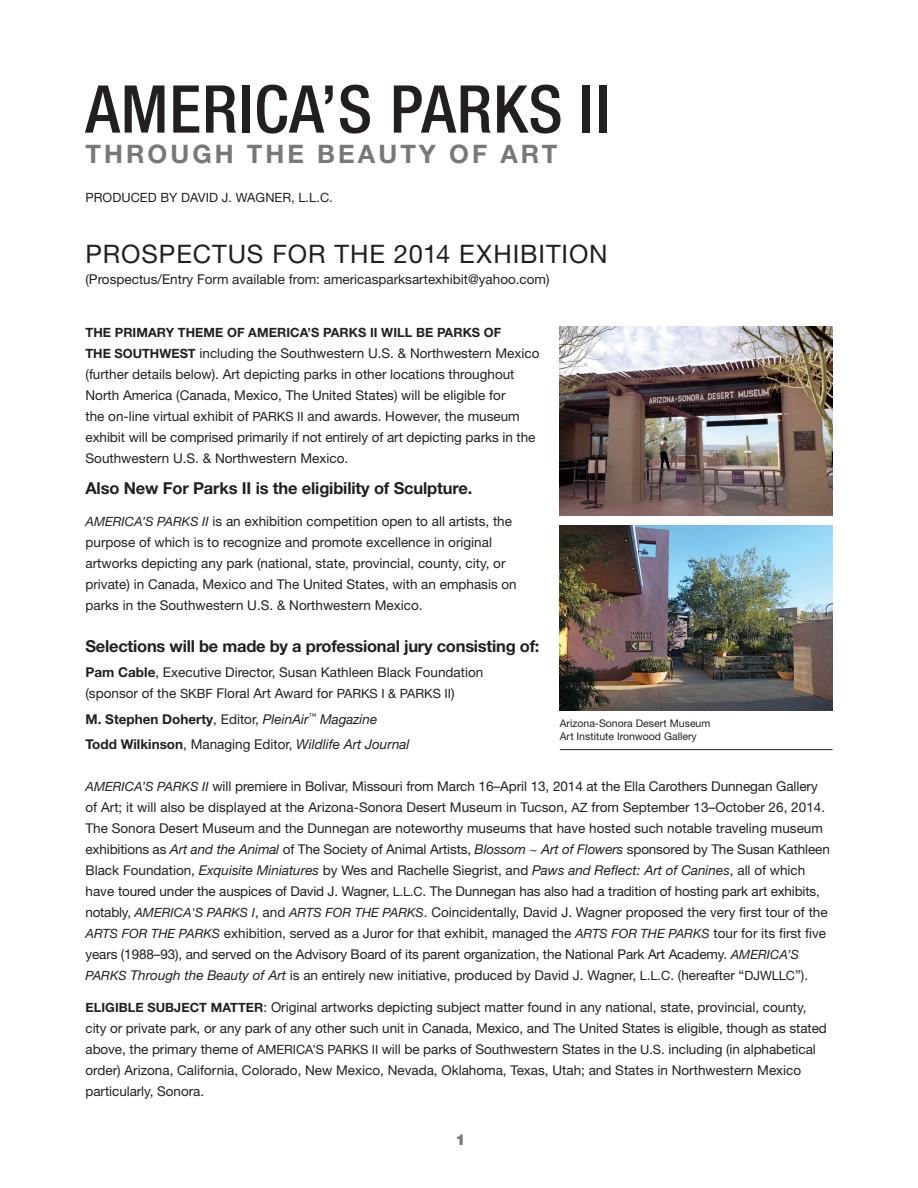
<style>
.page{position:relative;width:918px;height:1188px;background:#fff}
.page>*{position:absolute;margin:0;border:0;box-sizing:border-box;transform-origin:0 0}
.t1{font:500 condensed 66px "Helvetica Neue LT Std";letter-spacing:.015em;color:#231f20}
.t2{font:25.5px "Helvetica Neue LT Std";letter-spacing:.035em;color:#231f20}
.t3{font:700 25.5px "Helvetica Neue LT Std";letter-spacing:.12em;color:#76787b}
.t4{font:700 16.5px "Helvetica Neue LT Std";letter-spacing:-.015em;color:#231f20}
.t5{font:900 15px "Helvetica Neue LT Std";color:#76787b}
.t6{font:13.5px/21px "Helvetica Neue LT Std";color:#231f20}
.t7{font:italic 13.5px/25.5px "Helvetica Neue LT Std";color:#231f20}
.t8{font:700 12.75px "Helvetica Neue LT Std";letter-spacing:.005em;color:#231f20}
.t9{font:12.75px "Helvetica Neue LT Std";letter-spacing:.005em;color:#231f20}
.t10{font:italic 12.75px "Helvetica Neue LT Std";color:#231f20}
.t11{font:10.5px/13.5px "Helvetica Neue LT Std";color:#231f20}
.s1{font-weight:700;font-size:12.75px}
.s2{font-size:12.75px}
.s3{font-style:italic;font-size:12.75px}
.s4{font-weight:700}
.s5{font-weight:700;font-style:normal}
.s6{font-style:normal}
.s7{font-style:italic}
.s8{font-style:normal;font-size:13.5px}
</style>
<div class="page">
<hr style="left:560px;top:749px;width:273px;height:1px;background:#231f20">
<img style="left:560px;top:526px;width:272px;height:185px">
<img style="left:560px;top:327px;width:272px;height:189px">
<h1 class="t1" style="left:86px;top:70px;width:507px">AMERICA’S PARKS II</h1>
<h2 class="t3" style="left:86px;top:138px;width:467px">Through the Beauty of Art</h2>
<p class="t9" style="left:86px;top:189px;width:249px">Produced by David J. Wagner, L.L.C.</p>
<h2 class="t2" style="left:86px;top:239px;width:524px">PROSPECTUS for the 2014 Exhibition</h2>
<p class="t6" style="left:86px;top:269px;width:466px">(Prospectus/Entry Form available from: americasparksartexhibit@yahoo.com)</p>
<p class="t8" style="left:86px;top:324px;width:73px">THE PRIMARY</p>
<p class="t8" style="left:178px;top:324px;width:316px">THEME OF AMERICA’S PARKS II WILL BE PARKS OF</p>
<p class="t6" style="left:86px;top:342px;width:456px"><span class="s1">THE SOUTHWEST</span> including the Southwestern U.S. &amp; Northwestern Mexico (further details below). Art depicting parks in other locations throughout North America (Canada, Mexico, The United States) will be eligible for<br>the on-line virtual exhibit of <span class="s2">PARKS II</span> and awards. However, the museum exhibit will be comprised primarily if not entirely of art depicting parks in the Southwestern U.S. &amp; Northwestern Mexico.</p>
<p class="t4" style="left:86px;top:478px;width:388px">Also New For Parks II is the eligibility of Sculpture.</p>
<p class="t6" style="left:85px;top:510px;width:433px"><span class="s3">AMERICA’S PARKS II</span> is an exhibition competition open to all artists, the purpose of which is to recognize and promote excellence in original artworks depicting any park (national, state, provincial, county, city, or private) in Canada, Mexico and The United States, with an emphasis on parks in the Southwestern U.S. &amp; Northwestern Mexico.</p>
<p class="t4" style="left:86px;top:636px;width:456px">Selections will be made by a professional jury consisting of:</p>
<p class="t6" style="left:86px;top:662px;width:399px"><span class="s4">Pam Cable</span>, Executive Director, Susan Kathleen Black Foundation (sponsor of the <span class="s2">SKBF</span> Floral Art Award for <span class="s2">PAR KS I &amp; PAR KS II</span>)</p>
<p class="t7" style="left:85px;top:706px;width:326px"><span class="s5">M. Stephen Doherty</span><span class="s6">, Editor,</span> PleinAir<sup>™</sup> Magazine<br><span class="s5">Todd Wilkinson</span><span class="s6">, Managing Editor,</span> Wildlife Art Journal</p>
<p class="t6" style="left:85px;top:776px;width:746px"><span class="s3">AMERICA’S PARKS II</span> will premiere in Bolivar, Missouri from March 16–April 13, 2014 at the Ella Carothers Dunnegan Gallery of Art; it will also be displayed at the Arizona-Sonora Desert Museum in Tucson, <span class="s2">AZ</span> from September 13–October 26, 2014.<br>The Sonora Desert Museum and the Dunnegan are noteworthy museums that have hosted such notable traveling museum exhibitions as <span class="s7">Art and the Animal</span> of The Society of Animal Artists, <span class="s7">Blossom ~ Art of Flowers</span> sponsored by The Susan Kathleen Black Foundation, <span class="s7">Exquisite Miniatures</span> by Wes and Rachelle Siegrist, and <span class="s7">Paws and Reflect: Art of Canines</span>, all of which have toured under the auspices of David J. Wagner, <span class="s2">L.L.C</span>. The Dunnegan has also had a tradition of hosting park art exhibits,</p>
<p class="t10" style="left:86px;top:905px;width:139px"><span class="s8">notably,</span> AMERICA'S Parks</p>
<p class="t11" style="left:560px;top:716px;width:152px">Arizona-Sonora Desert Museum<br>Art I nstitute I ronwood Gallery</p>
<p class="t6" style="left:85px;top:902px;width:744px;text-indent:166px"><span class="s3">I</span>, and <span class="s3">ARTS FOR THE PARKS</span>. Coincidentally, David J. Wagner proposed the very first tour of the <span class="s3">ARTS FOR THE PARKS</span> exhibition, served as a Juror for that exhibit, managed the <span class="s3">ARTS FOR THE PARKS</span> tour for its first five years (1988–93), and served on the Advisory Board of its parent organization, the National Park Art Academy. <span class="s3">AMERICA’S PARKS</span> <span class="s7">Through the Beauty of Art</span> is an entirely new initiative, produced by David J. Wagner, <span class="s2">L.L.C</span>. (hereafter “<span class="s2">DJWLLC</span>”).</p>
<p class="t6" style="left:85px;top:996px;width:743px"><span class="s1">ELIGIBLE SUBJECT MATTER</span> : Original artworks depicting subject matter found in any national, state, provincial, county, city or private park, or any park of any other such unit in Canada, Mexico, and The United States is eligible, though as stated above, the primary theme of <span class="s2">AMERICA</span></p>
<p class="t6" style="left:85px;top:1038px;width:732px;text-indent:227px"><span class="s2">’S PARKS II</span> will be parks of Southwestern States in the <span class="s2">U.S</span>. including (in alphabetical order) Arizona, California, Colorado, New Mexico, Nevada, Oklahoma, Texas, Utah; and States in Northwestern Mexico particularly, Sonora.</p>
<p class="t5" style="left:455px;top:1130px;width:12px">1</p>
</div>
